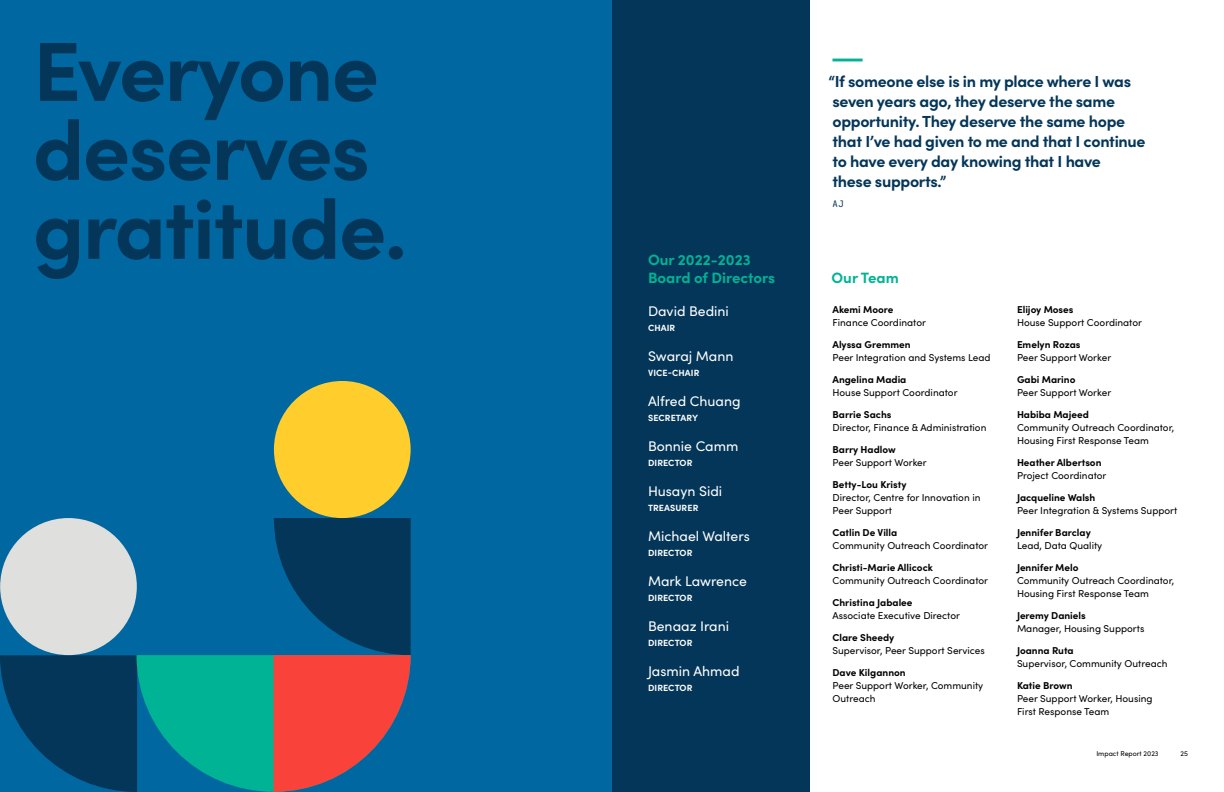
<style>
.page{position:relative;width:1224px;height:792px;background:#fff}
.page>*{position:absolute;margin:0;border:0;box-sizing:border-box;transform-origin:0 0}
.t1{font:700 84px/79px "Sofia Pro";letter-spacing:-.02em;color:#043659}
.t2{font:700 16px/20px "Sofia Pro";letter-spacing:-.02em;color:#043659}
.t3{font:700 15px/18px "Sofia Pro";color:#00b395}
.t4{font:14px "Sofia Pro";color:#fff}
.t5{font:10px/13px "Sofia Pro";color:#000}
.t6{font:700 10px "Sofia Pro";color:#000}
.t7{font:700 9px "Sofia Pro";letter-spacing:.01em;color:#fff}
.t8{font:9px "Jet Brains Mono";color:#043659}
.t9{font:7px "Sofia Pro";color:#000}
</style>
<div class="page">
<div style="left:0;top:0;width:612px;height:792px;background:#0067a0"></div>
<svg style="left:0;top:518px;width:411px;height:274px"></svg>
<div style="left:0;top:518px;width:137px;height:137px;background:#dfdfdd;border-radius:50%"></div>
<div style="left:274px;top:381px;width:137px;height:137px;background:#ffce2d;border-radius:50%"></div>
<div style="left:612px;top:0;width:198px;height:792px;background:#043659"></div>
<hr style="left:832px;top:59px;width:31px;height:2px;background:#00b395">
<h1 class="t1" style="left:33px;top:25px;width:375px">Everyone deserves gratitude.</h1>
<h3 class="t3" style="left:648px;top:250px;width:129px">Our 2022-2023<br>Board of Directors</h3>
<h3 class="t4" style="left:648px;top:301px;width:82px">David Bedini</h3>
<p class="t7" style="left:648px;top:321px;width:29px">CHAIR</p>
<h3 class="t4" style="left:648px;top:346px;width:87px">Swaraj Mann</h3>
<p class="t7" style="left:648px;top:366px;width:53px">VICE-CHAIR</p>
<h3 class="t4" style="left:648px;top:391px;width:94px">Alfred Chuang</h3>
<p class="t7" style="left:648px;top:411px;width:52px">SECRETARY</p>
<h3 class="t4" style="left:648px;top:436px;width:92px">Bonnie Camm</h3>
<p class="t7" style="left:648px;top:456px;width:46px">DIRECTOR</p>
<h3 class="t4" style="left:648px;top:481px;width:76px">Husayn Sidi</h3>
<p class="t7" style="left:648px;top:501px;width:52px">TREASURER</p>
<h3 class="t4" style="left:648px;top:526px;width:103px">Michael Walters</h3>
<p class="t7" style="left:648px;top:546px;width:46px">DIRECTOR</p>
<h3 class="t4" style="left:648px;top:571px;width:100px">Mark Lawrence</h3>
<p class="t7" style="left:648px;top:591px;width:46px">DIRECTOR</p>
<h3 class="t4" style="left:648px;top:616px;width:83px">Benaaz Irani</h3>
<p class="t7" style="left:648px;top:636px;width:46px">DIRECTOR</p>
<h3 class="t4" style="left:648px;top:661px;width:93px">Jasmin Ahmad</h3>
<p class="t7" style="left:648px;top:681px;width:46px">DIRECTOR</p>
<h2 class="t2" style="left:828px;top:70px;width:319px">“If someone else is in my place where I was seven years ago, they deserve the same opportunity. They deserve the same hope that I’ve had given to me and that I continue to have every day knowing that I have<br>these supports.”</h2>
<p class="t8" style="left:832px;top:198px;width:13px">AJ</p>
<h3 class="t3" style="left:832px;top:268px;width:69px">Our Team</h3>
<p class="t6" style="left:832px;top:302px;width:63px">Akemi Moore</p>
<p class="t5" style="left:832px;top:316px;width:95px">Finance Coordinator</p>
<p class="t6" style="left:832px;top:337px;width:80px">Alyssa Gremmen</p>
<p class="t5" style="left:832px;top:351px;width:160px">Peer Integration and Systems Lead</p>
<p class="t6" style="left:832px;top:372px;width:75px">Angelina Madia</p>
<p class="t5" style="left:832px;top:386px;width:127px">House Support Coordinator</p>
<p class="t6" style="left:832px;top:407px;width:60px">Barrie Sachs</p>
<p class="t5" style="left:832px;top:421px;width:155px">Director, Finance &amp; Administration</p>
<p class="t6" style="left:832px;top:442px;width:65px">Barry Hadlow</p>
<p class="t5" style="left:832px;top:456px;width:96px">Peer Support Worker</p>
<p class="t6" style="left:832px;top:477px;width:76px">Betty-Lou Kristy</p>
<p class="t5" style="left:832px;top:491px;width:149px">Director, Centre for Innovation in<br>Peer Support</p>
<p class="t6" style="left:832px;top:525px;width:66px">Catlin De Villa</p>
<p class="t5" style="left:832px;top:539px;width:157px">Community Outreach Coordinator</p>
<p class="t6" style="left:832px;top:560px;width:102px">Christi-Marie Allicock</p>
<p class="t5" style="left:832px;top:574px;width:157px">Community Outreach Coordinator</p>
<p class="t6" style="left:832px;top:595px;width:82px">Christina Jabalee</p>
<p class="t5" style="left:832px;top:609px;width:129px">Associate Executive Director</p>
<p class="t6" style="left:832px;top:630px;width:63px">Clare Sheedy</p>
<p class="t5" style="left:832px;top:644px;width:154px">Supervisor, Peer Support Services</p>
<p class="t6" style="left:832px;top:665px;width:75px">Dave Kilgannon</p>
<p class="t5" style="left:832px;top:679px;width:152px">Peer Support Worker, Community<br>Outreach</p>
<p class="t6" style="left:1017px;top:302px;width:58px">Elijoy Moses</p>
<p class="t5" style="left:1017px;top:316px;width:127px">House Support Coordinator</p>
<p class="t6" style="left:1017px;top:337px;width:65px">Emelyn Rozas</p>
<p class="t5" style="left:1017px;top:351px;width:96px">Peer Support Worker</p>
<p class="t6" style="left:1017px;top:372px;width:60px">Gabi Marino</p>
<p class="t5" style="left:1017px;top:386px;width:96px">Peer Support Worker</p>
<p class="t6" style="left:1017px;top:407px;width:73px">Habiba Majeed</p>
<p class="t5" style="left:1017px;top:421px;width:159px">Community Outreach Coordinator,<br>Housing First Response Team</p>
<p class="t6" style="left:1017px;top:455px;width:86px">Heather Albertson</p>
<p class="t5" style="left:1017px;top:469px;width:91px">Project Coordinator</p>
<p class="t6" style="left:1017px;top:490px;width:80px">Jacqueline Walsh</p>
<p class="t5" style="left:1017px;top:504px;width:162px">Peer Integration &amp; Systems Support</p>
<p class="t6" style="left:1017px;top:525px;width:75px">Jennifer Barclay</p>
<p class="t5" style="left:1017px;top:539px;width:87px">Lead, Data Quality</p>
<p class="t6" style="left:1017px;top:560px;width:63px">Jennifer Melo</p>
<p class="t5" style="left:1017px;top:574px;width:159px">Community Outreach Coordinator,<br>Housing First Response Team</p>
<p class="t6" style="left:1017px;top:608px;width:70px">Jeremy Daniels</p>
<p class="t5" style="left:1017px;top:622px;width:129px">Manager, Housing Supports</p>
<p class="t6" style="left:1017px;top:643px;width:58px">Joanna Ruta</p>
<p class="t5" style="left:1017px;top:657px;width:152px">Supervisor, Community Outreach</p>
<p class="t6" style="left:1017px;top:678px;width:57px">Katie Brown</p>
<p class="t5" style="left:1017px;top:692px;width:137px">Peer Support Worker, Housing<br>First Response Team</p>
<p class="t9" style="left:1096px;top:748px;width:64px">Impact Report 2023</p>
<p class="t9" style="left:1181px;top:748px;width:9px">25</p>
</div>
